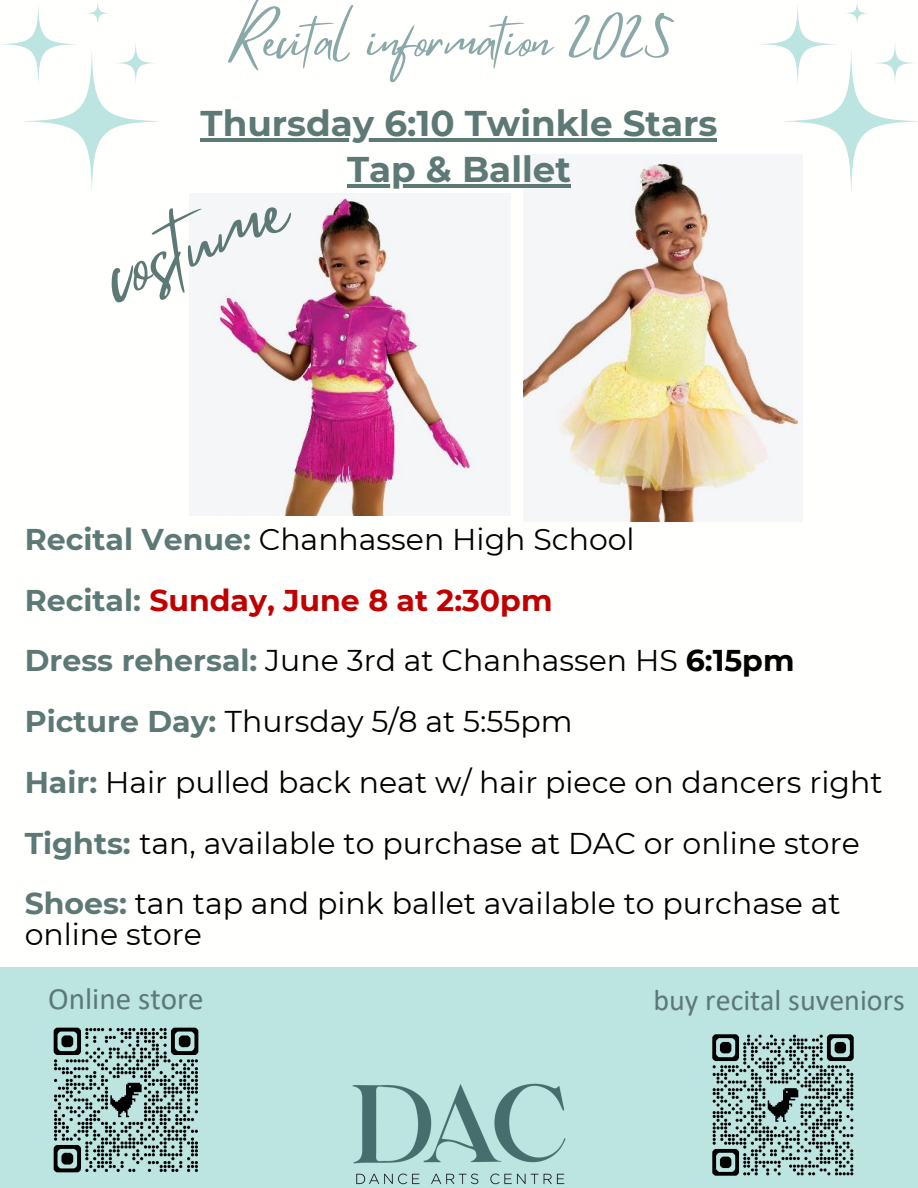
<style>
.page{position:relative;width:918px;height:1188px;background:#fff}
.page>*{position:absolute;margin:0;border:0;box-sizing:border-box;transform-origin:0 0}
.t1{font:79.05px "Mistrully";color:#5d7975}
.t2{font:50.25px "Mistrully";color:#89a9a8}
.t3{font:700 35.7px "Montserrat";color:#5d7975}
.t4{font:31.05px "Calibri";color:#5d7975}
.t5{font:30px/30.3px "Montserrat";color:#000}
.t6{font:700 30px "Montserrat";color:#c00000}
.t7{font:30px "Calibri";color:#5d7975}
.s1{font-weight:700;color:#5d7975}
.s2{color:#5d7975}
.s3{font-weight:700}
</style>
<div class="page">
<svg style="left:0;top:2px;width:159px;height:191px"></svg>
<img style="left:523px;top:155px;width:279px;height:366px">
<svg style="left:759px;top:2px;width:159px;height:191px"></svg>
<hr style="left:201px;top:138px;width:516px;height:3px;background:#5d7975">
<hr style="left:347px;top:184px;width:224px;height:3px;background:#5d7975">
<img style="left:210px;top:193px;width:265px;height:322px">
<div style="left:0;top:967px;width:918px;height:221px;background:#bce4e1"></div>
<img style="left:352px;top:1083px;width:214px;height:102px">
<img style="left:53px;top:1027px;width:146px;height:146px">
<img style="left:712px;top:1034px;width:142px;height:142px">
<p class="t2" style="left:229px;top:0;width:446px">Recital information 2025</p>
<p class="t3" style="left:201px;top:101px;width:518px">Thursday 6:10 Twinkle Stars</p>
<h2 class="t3" style="left:347px;top:147px;width:225px">Tap &amp; Ballet</h2>
<p class="t1" style="left:85px;top:216px;width:189px;rotate:-22deg">costume</p>
<h1 class="t5" style="left:25px;top:524px;width:611px"><span class="s1">Recital Venue:</span> Chanhassen High School</h1>
<p class="t6" style="left:25px;top:582px;width:529px"><span class="s2">Recital:</span> Sunday, June 8 at 2:30pm</p>
<p class="t5" style="left:25px;top:645px;width:771px"><span class="s1">Dress rehersal:</span> June 3rd at Chanhassen HS <span class="s3">6:15pm</span></p>
<p class="t5" style="left:25px;top:706px;width:549px"><span class="s1">Picture Day:</span> Thursday 5/8 at 5:55pm</p>
<h4 class="t5" style="left:25px;top:767px;width:859px"><span class="s1">Hair:</span> Hair pulled back neat w/ hair piece on dancers right</h4>
<p class="t5" style="left:25px;top:828px;width:837px"><span class="s1">Tights:</span> tan, available to purchase at DAC or online store</p>
<p class="t5" style="left:25px;top:888px;width:817px"><span class="s1">Shoes:</span> tan tap and pink ballet available to purchase at online store</p>
<p class="t4" style="left:48px;top:986px;width:157px">Online store</p>
<p class="t7" style="left:653px;top:988px;width:253px">buy recital suveniors</p>
</div>
